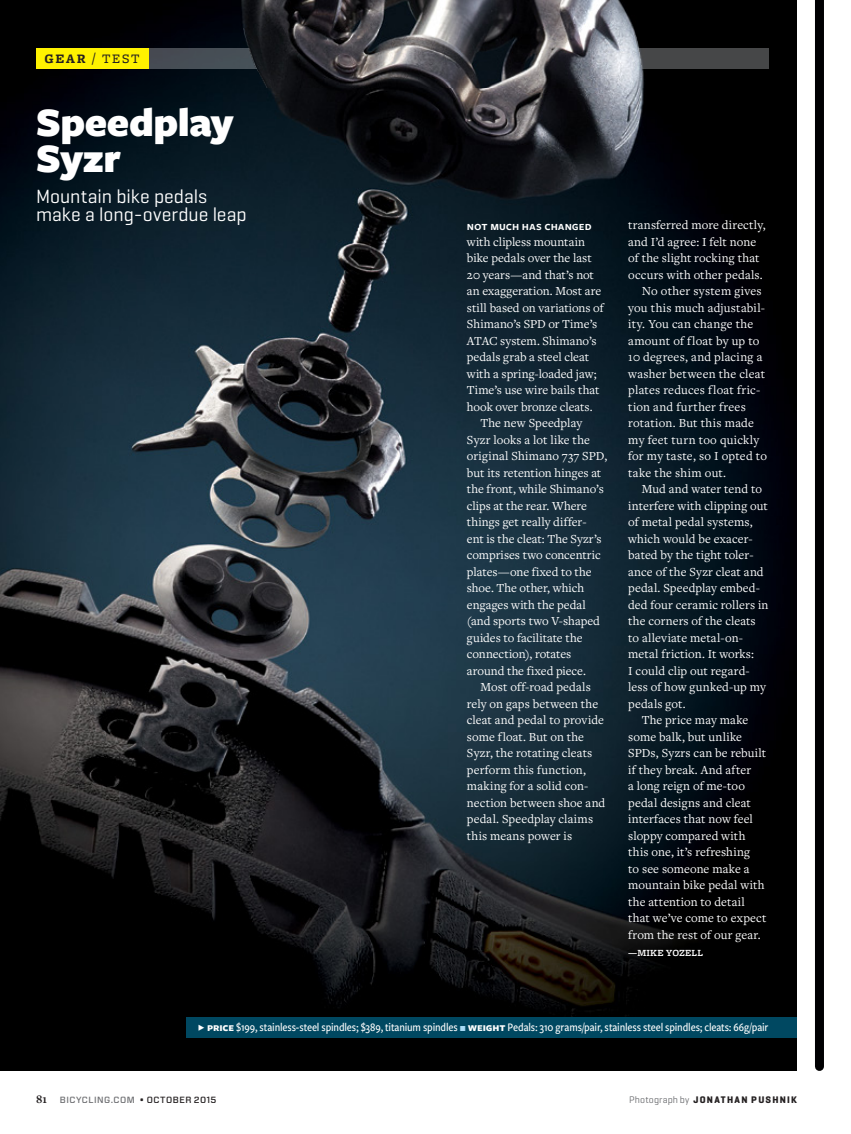
<style>
.page{position:relative;width:851px;height:1134px;background:#fff}
.page>*{position:absolute;margin:0;border:0;box-sizing:border-box;transform-origin:0 0}
.t1{font:900 42px/36px "Freight Sans Pro";letter-spacing:-.01em;color:#fff}
.t2{font:19.5px/18px "Geogrotesque";letter-spacing:-.005em;color:#fff}
.t3{font:13.5px "Freight Micro Pro";color:#231f20}
.t4{font:12.75px "Freight Text Pro";letter-spacing:.01em;color:#fff}
.t5{font:600 12.75px "Freight Sans Pro";color:#fff}
.t6{font:500 12px "Freight Sans Cnd Pro";letter-spacing:-.015em;color:#fff}
.t7{font:700 9.75px "Geogrotesque";letter-spacing:.125em;color:#231f20}
.t8{font:600 9.75px "Freight Micro Pro";letter-spacing:.015em;color:#fff}
.t9{font:500 9px "Forza";letter-spacing:.055em;color:#6d6e71}
.s1{font-weight:700}
.s2{font-family:"Freight Sans Pro";font-weight:400;font-size:10.5px}
.s3{font-family:"Freight Sans Pro";font-weight:700}
.s4{color:#a8dbf6}
.s5{font-family:"Freight Text Pro";font-weight:700;font-size:12px;color:#231f20}
.s6{color:#231f20}
.s7{font-weight:400;color:#6d6e71}
</style>
<div class="page">
<img style="left:0;top:0;width:796px;height:1071px">
<div style="left:186px;top:1017px;width:610px;height:21px;background:#004861"></div>
<div style="left:814px;top:0;width:10px;height:1067px;background:#000002"></div>
<svg style="left:148px;top:48px;width:620px;height:21px;background:#474a4c"></svg>
<div style="left:36px;top:48px;width:112px;height:21px;background:#fff200"></div>
<img style="left:221px;top:29px;width:437px;height:58px">
<p class="t3" style="left:45px;top:49px;width:96px"><span class="s1">Gear</span> / Test</p>
<h1 class="t1" style="left:36px;top:103px;width:199px">Speedplay<br>Syzr</h1>
<h2 class="t2" style="left:36px;top:187px;width:212px">Mountain bike pedals make a long-overdue leap</h2>
<p class="t5" style="left:467px;top:217px;width:126px">not much has changed</p>
<p class="t4" style="left:467px;top:234px;width:120px">with clipless mountain</p>
<p class="t4" style="left:467px;top:250px;width:126px">bike pedals over the last</p>
<p class="t4" style="left:467px;top:267px;width:129px">20 years—and that’s not</p>
<p class="t4" style="left:467px;top:283px;width:136px">an exaggeration. Most are</p>
<p class="t4" style="left:467px;top:299px;width:138px">still based on variations of</p>
<p class="t4" style="left:467px;top:316px;width:132px">Shimano’s SPD or Time’s</p>
<p class="t4" style="left:467px;top:332px;width:131px">ATAC system. Shimano’s</p>
<p class="t4" style="left:467px;top:349px;width:124px">pedals grab a steel cleat</p>
<p class="t4" style="left:467px;top:365px;width:131px">with a spring-loaded jaw;</p>
<p class="t4" style="left:467px;top:382px;width:134px">Time’s use wire bails that</p>
<p class="t4" style="left:467px;top:398px;width:127px">hook over bronze cleats.</p>
<p class="t4" style="left:480px;top:415px;width:103px">The new Speedplay</p>
<p class="t4" style="left:467px;top:431px;width:124px">Syzr looks a lot like the</p>
<p class="t4" style="left:467px;top:448px;width:142px">original Shimano 737 SPD,</p>
<p class="t4" style="left:467px;top:464px;width:136px">but its retention hinges at</p>
<p class="t4" style="left:467px;top:481px;width:138px">the front, while Shimano’s</p>
<p class="t4" style="left:467px;top:497px;width:122px">clips at the rear. Where</p>
<p class="t4" style="left:467px;top:514px;width:121px">things get really differ-</p>
<p class="t4" style="left:467px;top:530px;width:136px">ent is the cleat: The Syzr’s</p>
<p class="t4" style="left:467px;top:547px;width:135px">comprises two concentric</p>
<p class="t4" style="left:467px;top:563px;width:126px">plates—one fixed to the</p>
<p class="t4" style="left:467px;top:580px;width:119px">shoe. The other, which</p>
<p class="t4" style="left:467px;top:596px;width:120px">engages with the pedal</p>
<p class="t4" style="left:467px;top:613px;width:134px">(and sports two V-shaped</p>
<p class="t4" style="left:467px;top:629px;width:117px">guides to facilitate the</p>
<p class="t4" style="left:467px;top:646px;width:106px">connection), rotates</p>
<p class="t4" style="left:467px;top:662px;width:121px">around the fixed piece.</p>
<p class="t4" style="left:480px;top:679px;width:112px">Most off-road pedals</p>
<p class="t4" style="left:467px;top:695px;width:133px">rely on gaps between the</p>
<p class="t4" style="left:467px;top:712px;width:138px">cleat and pedal to provide</p>
<p class="t4" style="left:467px;top:728px;width:119px">some float. But on the</p>
<p class="t4" style="left:467px;top:745px;width:127px">Syzr, the rotating cleats</p>
<p class="t4" style="left:467px;top:761px;width:121px">perform this function,</p>
<p class="t4" style="left:467px;top:778px;width:123px">making for a solid con-</p>
<p class="t4" style="left:467px;top:794px;width:140px">nection between shoe and</p>
<p class="t4" style="left:467px;top:811px;width:128px">pedal. Speedplay claims</p>
<p class="t4" style="left:467px;top:827px;width:107px">this means power is</p>
<p class="t4" style="left:628px;top:217px;width:139px">transferred more directly,</p>
<p class="t4" style="left:628px;top:233px;width:129px">and I’d agree: I felt none</p>
<p class="t4" style="left:628px;top:250px;width:133px">of the slight rocking that</p>
<p class="t4" style="left:628px;top:266px;width:136px">occurs with other pedals.</p>
<p class="t4" style="left:641px;top:283px;width:121px">No other system gives</p>
<p class="t4" style="left:628px;top:299px;width:138px">you this much adjustabil-</p>
<p class="t4" style="left:628px;top:316px;width:127px">ity. You can change the</p>
<p class="t4" style="left:628px;top:332px;width:133px">amount of float by up to</p>
<p class="t4" style="left:628px;top:349px;width:136px">10 degrees, and placing a</p>
<p class="t4" style="left:628px;top:365px;width:138px">washer between the cleat</p>
<p class="t4" style="left:628px;top:382px;width:134px">plates reduces float fric-</p>
<p class="t4" style="left:628px;top:398px;width:119px">tion and further frees</p>
<p class="t4" style="left:628px;top:415px;width:127px">rotation. But this made</p>
<p class="t4" style="left:628px;top:431px;width:133px">my feet turn too quickly</p>
<p class="t4" style="left:628px;top:448px;width:140px">for my taste, so I opted to</p>
<p class="t4" style="left:628px;top:464px;width:99px">take the shim out.</p>
<p class="t4" style="left:641px;top:481px;width:122px">Mud and water tend to</p>
<p class="t4" style="left:628px;top:497px;width:141px">interfere with clipping out</p>
<p class="t4" style="left:628px;top:514px;width:126px">of metal pedal systems,</p>
<p class="t4" style="left:628px;top:530px;width:126px">which would be exacer-</p>
<p class="t4" style="left:628px;top:547px;width:127px">bated by the tight toler-</p>
<p class="t4" style="left:628px;top:563px;width:137px">ance of the Syzr cleat and</p>
<p class="t4" style="left:628px;top:580px;width:133px">pedal. Speedplay embed-</p>
<p class="t4" style="left:628px;top:596px;width:142px">ded four ceramic rollers in</p>
<p class="t4" style="left:628px;top:613px;width:129px">the corners of the cleats</p>
<p class="t4" style="left:628px;top:629px;width:116px">to alleviate metal-on-</p>
<p class="t4" style="left:628px;top:646px;width:127px">metal friction. It works:</p>
<p class="t4" style="left:628px;top:662px;width:123px">I could clip out regard-</p>
<p class="t4" style="left:628px;top:679px;width:139px">less of how gunked-up my</p>
<p class="t4" style="left:628px;top:695px;width:59px">pedals got.</p>
<p class="t4" style="left:641px;top:712px;width:108px">The price may make</p>
<p class="t4" style="left:628px;top:728px;width:115px">some balk, but unlike</p>
<p class="t4" style="left:628px;top:745px;width:139px">SPDs, Syzrs can be rebuilt</p>
<p class="t4" style="left:628px;top:761px;width:124px">if they break. And after</p>
<p class="t4" style="left:628px;top:778px;width:118px">a long reign of me-too</p>
<p class="t4" style="left:628px;top:794px;width:124px">pedal designs and cleat</p>
<p class="t4" style="left:628px;top:811px;width:126px">interfaces that now feel</p>
<p class="t4" style="left:628px;top:827px;width:119px">sloppy compared with</p>
<p class="t4" style="left:628px;top:844px;width:123px">this one, it’s refreshing</p>
<p class="t4" style="left:628px;top:860px;width:123px">to see someone make a</p>
<p class="t4" style="left:628px;top:877px;width:138px">mountain bike pedal with</p>
<p class="t4" style="left:628px;top:893px;width:118px">the attention to detail</p>
<p class="t4" style="left:628px;top:910px;width:140px">that we’ve come to expect</p>
<p class="t4" style="left:628px;top:926px;width:134px">from the rest of our gear.</p>
<p class="t8" style="left:628px;top:946px;width:76px">—MIKE YOZELL</p>
<p class="t6" style="left:197px;top:1019px;width:573px"><span class="s2">F</span> <span class="s3">price</span> $199, stainless-steel spindles; $389, titanium spindles <span class="s4">P</span> <span class="s3">weight</span> Pedals: 310 grams/pair, stainless steel spindles; cleats: 66g/pair</p>
<p class="t9" style="left:36px;top:1093px;width:182px"><span class="s5">81</span> BICYCLING.COM <span class="s6">• OCTOBER 2015</span></p>
<p class="t7" style="left:629px;top:1093px;width:169px"><span class="s7">Photograph by</span> JONATHAN PUSHNIK</p>
</div>
